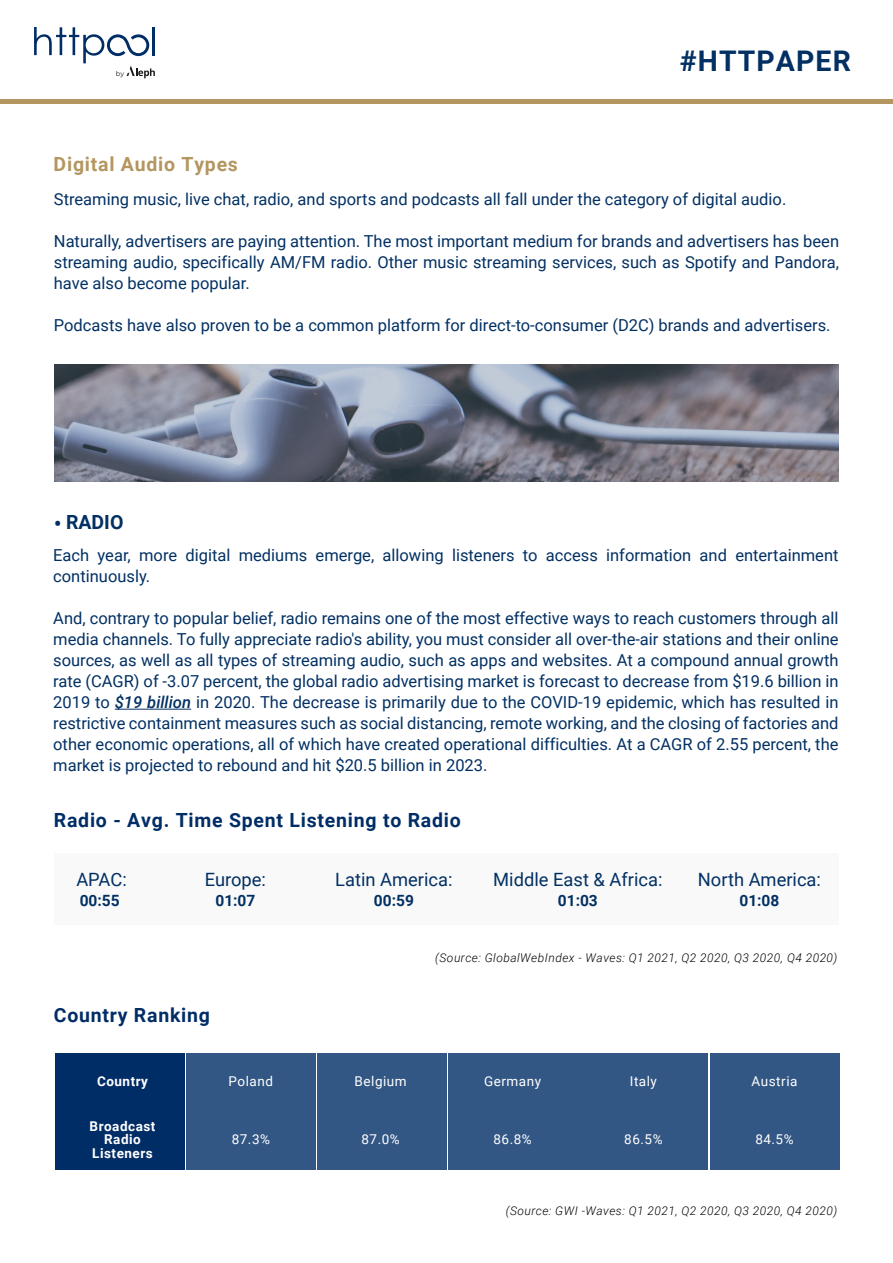
<style>
.page{position:relative;width:893px;height:1263px;background:#fff}
.page>*{position:absolute;margin:0;border:0;box-sizing:border-box;transform-origin:0 0}
.t1{font:700 28.5px "Roboto";letter-spacing:.04em;color:#023063}
.t2{font:700 19.5px "Roboto";letter-spacing:.04em;color:#002d66}
.t3{font:700 19.5px "Roboto";letter-spacing:.04em;color:#b39660}
.t4{font:700 19.5px "Roboto";color:#023063}
.t5{font:18.3px "Roboto";color:#023063}
.t6{font:16.5px/21px "Roboto";color:#023063;text-align:justify}
.t7{font:700 15.45px "Roboto";color:#023063}
.t8{font:13.5px "Roboto";letter-spacing:.04em;color:#fff}
.t9{font:700 13.5px/13.5px "Roboto";letter-spacing:.04em;color:#fff;text-align:center}
.t10{font:italic 300 12px "Roboto";letter-spacing:.04em;color:#000}
.t11{font:6.75px "Montserrat";color:#191918}
.s1{font-weight:400;font-size:24px}
.s2{font-weight:500;font-style:italic}
</style>
<div class="page">
<div style="left:54px;top:853px;width:784px;height:71px;background:#f9f9f9"></div>
<svg style="left:736px;top:99px;width:115px;height:1px"></svg>
<hr style="left:0;top:100px;width:893px;height:4px;background:#b39660">
<svg style="left:34px;top:27px;width:121px;height:51px"></svg>
<hr style="left:115px;top:709px;width:76px;height:1px;background:#023063">
<div style="left:56px;top:1053px;width:129px;height:53px;background:#002d66"></div>
<div style="left:186px;top:1053px;width:129px;height:53px;background:#335784"></div>
<div style="left:317px;top:1053px;width:129px;height:53px;background:#335784"></div>
<div style="left:448px;top:1053px;width:129px;height:53px;background:#335784"></div>
<div style="left:579px;top:1053px;width:129px;height:53px;background:#335784"></div>
<div style="left:710px;top:1053px;width:129px;height:53px;background:#335784"></div>
<div style="left:56px;top:1107px;width:129px;height:63px;background:#002d66"></div>
<div style="left:186px;top:1107px;width:129px;height:63px;background:#335784"></div>
<div style="left:317px;top:1107px;width:129px;height:63px;background:#335784"></div>
<div style="left:448px;top:1107px;width:129px;height:63px;background:#335784"></div>
<div style="left:579px;top:1107px;width:129px;height:63px;background:#335784"></div>
<div style="left:710px;top:1107px;width:129px;height:63px;background:#335784"></div>
<svg style="left:54px;top:364px;width:785px;height:117px;background:#787c8c"></svg>
<p class="t11" style="left:116px;top:69px;width:10px">by</p>
<p class="t3" style="left:54px;top:151px;width:186px">Digital Audio Types</p>
<h1 class="t1" style="left:680px;top:41px;width:173px">#HTTPAPER</h1>
<p class="t6" style="left:54px;top:188px;width:734px">Streaming music, live chat, radio, and sports and podcasts all fall under the category of digital audio.</p>
<p class="t6" style="left:54px;top:230px;width:787px">Naturally, advertisers are paying attention. The most important medium for brands and advertisers has been streaming audio, specifically AM/FM radio. Other music streaming services, such as Spotify and Pandora, have also become popular.</p>
<p class="t6" style="left:54px;top:314px;width:778px">Podcasts have also proven to be a common platform for direct-to-consumer (D2C) brands and advertisers.</p>
<p class="t4" style="left:54px;top:508px;width:71px"><span class="s1">•</span> RADIO</p>
<p class="t6" style="left:53px;top:544px;width:787px">Each year, more digital mediums emerge, allowing listeners to access information and entertainment continuously.</p>
<p class="t6" style="left:53px;top:607px;width:787px">And, contrary to popular belief, radio remains one of the most effective ways to reach customers through all media channels. To fully appreciate radio's ability, you must consider all over-the-air stations and their online sources, as well as all types of streaming audio, such as apps and websites. At a compound annual growth rate (CAGR) of -3.07 percent, the global radio advertising market is forecast to decrease from $19.6 billion in 2019 to <span class="s2">$19 billion</span> in 2020. The decrease is primarily due to the COVID-19 epidemic, which has resulted in restrictive containment measures such as social distancing, remote working, and the closing of factories and other economic operations, all of which have created operational difficulties. At a CAGR of 2.55 percent, the market is projected to rebound and hit $20.5 billion in 2023.</p>
<p class="t2" style="left:54px;top:806px;width:408px">Radio - Avg. Time Spent Listening to Radio</p>
<p class="t5" style="left:76px;top:867px;width:52px">APAC:</p>
<p class="t7" style="left:80px;top:890px;width:41px">00:55</p>
<p class="t5" style="left:205px;top:867px;width:63px">Europe:</p>
<p class="t7" style="left:215px;top:890px;width:41px">01:07</p>
<p class="t5" style="left:335px;top:867px;width:119px">Latin America:</p>
<p class="t7" style="left:374px;top:890px;width:41px">00:59</p>
<p class="t5" style="left:493px;top:867px;width:171px">Middle East &amp; Africa:</p>
<p class="t7" style="left:558px;top:890px;width:41px">01:03</p>
<p class="t5" style="left:698px;top:867px;width:125px">North America:</p>
<p class="t7" style="left:739px;top:890px;width:41px">01:08</p>
<p class="t10" style="left:435px;top:949px;width:404px">(Source: GlobalWebIndex - Waves: Q1 2021, Q2 2020, Q3 2020, Q4 2020)</p>
<p class="t2" style="left:54px;top:1001px;width:158px">Country Ranking</p>
<p class="t9" style="left:97px;top:1074px;width:53px">Country</p>
<p class="t9" style="left:90px;top:1119px;width:67px">Broadcast<br>Radio<br>Listeners</p>
<p class="t8" style="left:229px;top:1072px;width:46px">Poland</p>
<p class="t8" style="left:232px;top:1130px;width:40px">87.3%</p>
<p class="t8" style="left:355px;top:1072px;width:54px">Belgium</p>
<p class="t8" style="left:361px;top:1130px;width:40px">87.0%</p>
<p class="t8" style="left:484px;top:1072px;width:59px">Germany</p>
<p class="t8" style="left:493px;top:1130px;width:40px">86.8%</p>
<p class="t8" style="left:630px;top:1072px;width:29px">Italy</p>
<p class="t8" style="left:624px;top:1130px;width:40px">86.5%</p>
<p class="t8" style="left:751px;top:1072px;width:47px">Austria</p>
<p class="t8" style="left:755px;top:1130px;width:40px">84.5%</p>
<p class="t10" style="left:506px;top:1202px;width:333px">(Source: GWI -Waves: Q1 2021, Q2 2020, Q3 2020, Q4 2020)</p>
</div>
